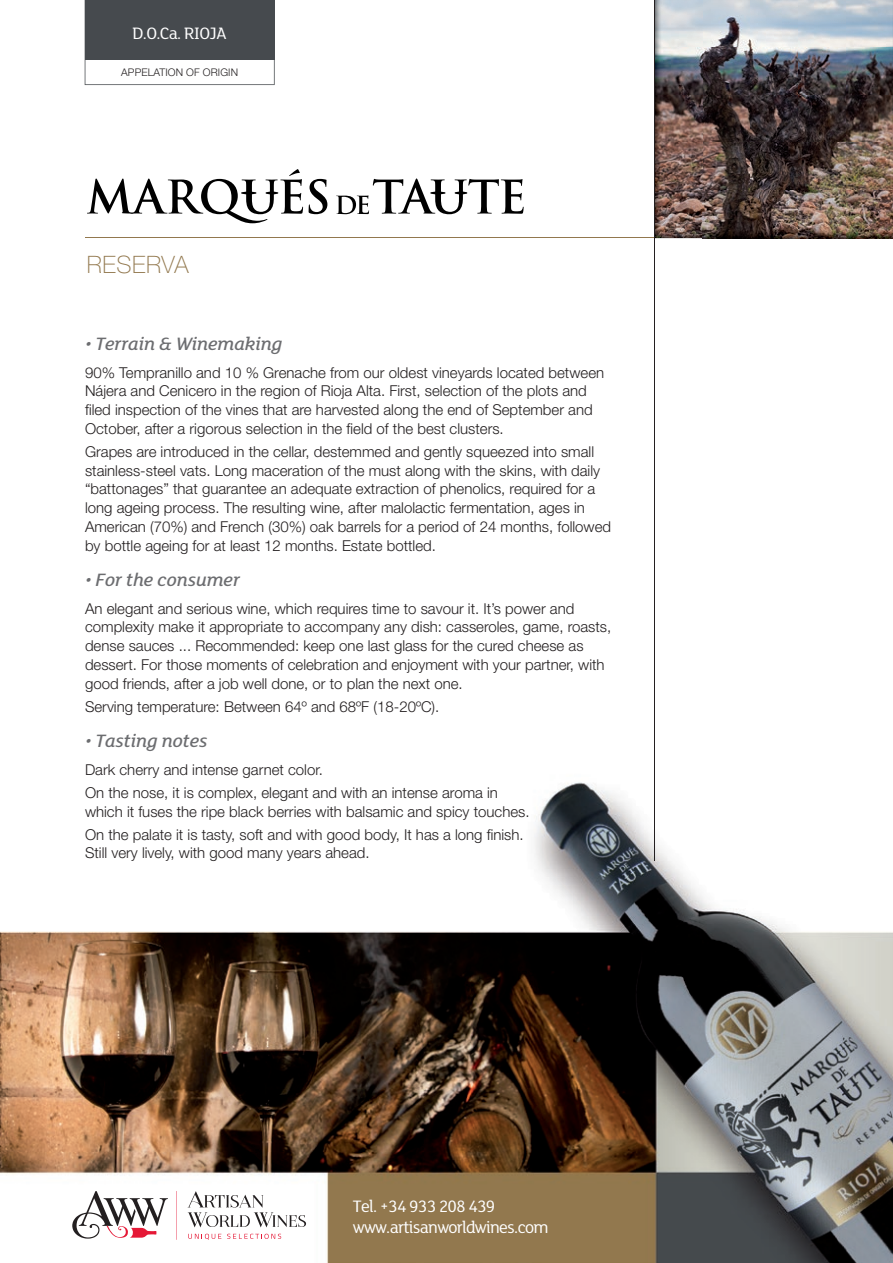
<style>
.page{position:relative;width:893px;height:1263px;background:#fff}
.page>*{position:absolute;margin:0;border:0;box-sizing:border-box;transform-origin:0 0}
.t1{font:100 24px "Helvetica Neue LT Std";letter-spacing:.02em;color:#92784e}
.t2{font:italic 500 19.5px "FS Lola";color:#6c6d70}
.t3{font:18px/21px "FS Lola";letter-spacing:-.04em;color:#fff}
.t4{font:300 15px/18.8px "Helvetica Neue LT Std";color:#231f20}
.t5{font:300 10.5px "Helvetica Neue LT Std";letter-spacing:.01em;color:#231f20}
</style>
<div class="page">
<svg style="left:85px;top:0;width:190px;height:85px"></svg>
<img style="left:0;top:782px;width:893px;height:481px">
<hr style="left:85px;top:237px;width:570px;height:1px;background:#92784e">
<img style="left:655px;top:0;width:238px;height:238px">
<div style="left:85px;top:0;width:189px;height:60px;background:#464a4e"></div>
<svg style="left:336px;top:178px;width:188px;height:36px"></svg>
<svg style="left:309px;top:179px;width:18px;height:35px"></svg>
<svg style="left:87px;top:169px;width:216px;height:54px"></svg>
<hr style="left:654px;top:0;width:1px;height:861px;background:#231f20">
<svg style="left:72px;top:1191px;width:96px;height:47px"></svg>
<svg style="left:188px;top:1191px;width:118px;height:36px"></svg>
<svg style="left:188px;top:1234px;width:33px;height:6px"></svg>
<svg style="left:227px;top:1234px;width:54px;height:5px"></svg>
<svg style="left:177px;top:1191px;width:1px;height:49px"></svg>
<p class="t3" style="left:133px;top:23px;width:96px">D.O.Ca. RIOJA</p>
<p class="t5" style="left:121px;top:66px;width:118px">APPELATION OF ORIGIN</p>
<h1 class="t1" style="left:87px;top:250px;width:103px">RESERVA</h1>
<h2 class="t2" style="left:85px;top:334px;width:199px">• Terrain &amp; Winemaking</h2>
<p class="t4" style="left:85px;top:363px;width:521px">90% Tempranillo and 10 % Grenache from our oldest vineyards located between Nájera and Cenicero in the region of Rioja Alta. First, selection of the plots and filed inspection of the vines that are harvested along the end of September and October, after a rigorous selection in the field of the best clusters.</p>
<p class="t4" style="left:85px;top:442px;width:528px">Grapes are introduced in the cellar, destemmed and gently squeezed into small stainless-steel vats. Long maceration of the must along with the skins, with daily “battonages” that guarantee an adequate extraction of phenolics, required for a long ageing process. The resulting wine, after malolactic fermentation, ages in American (70%) and French (30%) oak barrels for a period of 24 months, followed by bottle ageing for at least 12 months. Estate bottled.</p>
<h2 class="t2" style="left:85px;top:570px;width:156px">• For the consumer</h2>
<p class="t4" style="left:85px;top:599px;width:528px">An elegant and serious wine, which requires time to savour it. It’s power and complexity make it appropriate to accompany any dish: casseroles, game, roasts, dense sauces ... Recommended: keep one last glass for the cured cheese as dessert. For those moments of celebration and enjoyment with your partner, with good friends, after a job well done, or to plan the next one.</p>
<p class="t4" style="left:85px;top:697px;width:356px">Serving temperature: Between 64º and 68ºF (18-20ºC).</p>
<h2 class="t2" style="left:85px;top:731px;width:124px">• Tasting notes</h2>
<p class="t4" style="left:85px;top:758px;width:414px;line-height:23px">Dark cherry and intense garnet color.<br>On the nose, it is complex, elegant and with an intense aroma in</p>
<p class="t4" style="left:85px;top:799px;width:446px;line-height:23px">which it fuses the ripe black berries with balsamic and spicy touches.<br>On the palate it is tasty, soft and with good body, It has a long finish.</p>
<p class="t4" style="left:85px;top:843px;width:286px">Still very lively, with good many years ahead.</p>
<p class="t3" style="left:353px;top:1196px;width:197px">Tel. +34 933 208 439 www.artisanworldwines.com</p>
</div>
